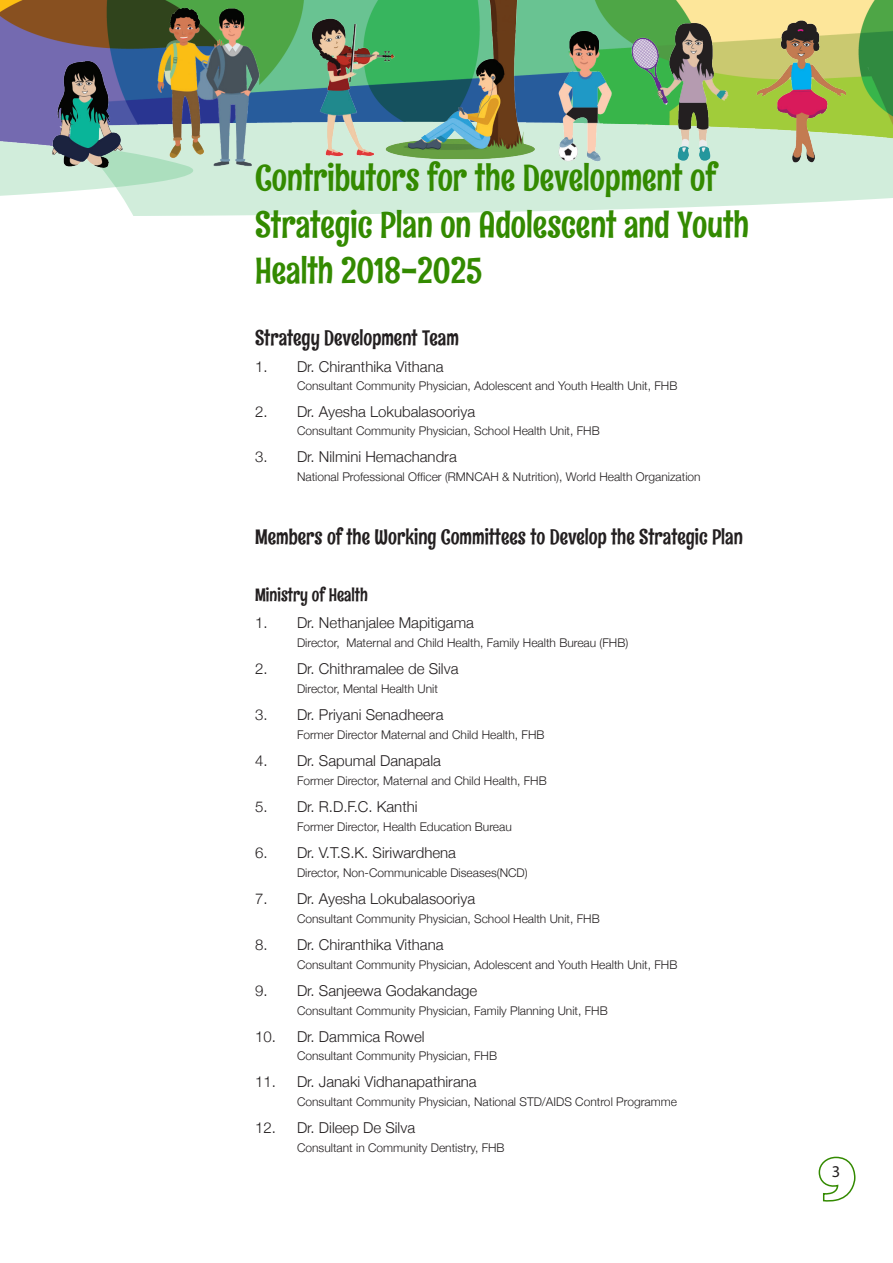
<style>
.page{position:relative;width:893px;height:1263px;background:#fff}
.page>*{position:absolute;margin:0;border:0;box-sizing:border-box;transform-origin:0 0}
.t1{font:36px/46.5px "Rum Raisin";color:#338a00}
.t2{font:21px "Rum Raisin";color:#231f20}
.t3{font:18px "Rum Raisin";color:#231f20}
.t4{font:16.5px "Myriad Pro";color:#231f20}
.t5{font:300 15px "Helvetica Neue";color:#231f20}
.t6{font:300 12px "Helvetica Neue";color:#231f20}
</style>
<div class="page">
<svg style="left:818px;top:1156px;width:38px;height:46px"></svg>
<svg style="left:122px;top:150px;width:771px;height:66px;background:#d7efdf"></svg>
<svg style="left:0;top:150px;width:195px;height:46px;background:#d0ecda"></svg>
<img style="left:0;top:0;width:893px;height:150px">
<img style="left:39px;top:0;width:806px;height:173px">
<p class="t1" style="left:255px;top:155px;width:495px">Contributors for the Development of<br>Strategic Plan on Adolescent and Youth<br>Health 2018-2025</p>
<p class="t2" style="left:255px;top:324px;width:205px">Strategy Development Team</p>
<p class="t5" style="left:255px;top:357px;width:190px">1. Dr. Chiranthika Vithana</p>
<p class="t6" style="left:297px;top:378px;width:382px">Consultant Community Physician, Adolescent and Youth Health Unit, FHB</p>
<p class="t5" style="left:255px;top:402px;width:222px">2. Dr. Ayesha Lokubalasooriya</p>
<p class="t6" style="left:297px;top:423px;width:304px">Consultant Community Physician, School Health Unit, FHB</p>
<p class="t5" style="left:255px;top:447px;width:203px">3. Dr. Nilmini Hemachandra</p>
<p class="t6" style="left:297px;top:469px;width:405px">National Professional Officer (RMNCAH &amp; Nutrition), World Health Organization</p>
<p class="t2" style="left:255px;top:523px;width:489px">Members of the Working Committees to Develop the Strategic Plan</p>
<p class="t3" style="left:255px;top:584px;width:114px">Ministry of Health</p>
<p class="t5" style="left:255px;top:614px;width:220px">1. Dr. Nethanjalee Mapitigama</p>
<p class="t6" style="left:297px;top:636px;width:333px">Director, Maternal and Child Health, Family Health Bureau (FHB)</p>
<p class="t5" style="left:255px;top:660px;width:205px">2. Dr. Chithramalee de Silva</p>
<p class="t6" style="left:297px;top:681px;width:142px">Director, Mental Health Unit</p>
<p class="t5" style="left:255px;top:706px;width:190px">3. Dr. Priyani Senadheera</p>
<p class="t6" style="left:297px;top:727px;width:249px">Former Director Maternal and Child Health, FHB</p>
<p class="t5" style="left:255px;top:751px;width:187px">4. Dr. Sapumal Danapala</p>
<p class="t6" style="left:297px;top:773px;width:251px">Former Director, Maternal and Child Health, FHB</p>
<p class="t5" style="left:255px;top:797px;width:164px">5. Dr. R.D.F.C. Kanthi</p>
<p class="t6" style="left:297px;top:819px;width:216px">Former Director, Health Education Bureau</p>
<p class="t5" style="left:255px;top:843px;width:202px">6. Dr. V.T.S.K. Siriwardhena</p>
<p class="t6" style="left:297px;top:865px;width:232px">Director, Non-Communicable Diseases(NCD)</p>
<p class="t5" style="left:255px;top:889px;width:222px">7. Dr. Ayesha Lokubalasooriya</p>
<p class="t6" style="left:297px;top:911px;width:304px">Consultant Community Physician, School Health Unit, FHB</p>
<p class="t5" style="left:255px;top:935px;width:190px">8. Dr. Chiranthika Vithana</p>
<p class="t6" style="left:297px;top:957px;width:382px">Consultant Community Physician, Adolescent and Youth Health Unit, FHB</p>
<p class="t5" style="left:255px;top:981px;width:224px">9. Dr. Sanjeewa Godakandage</p>
<p class="t6" style="left:297px;top:1003px;width:312px">Consultant Community Physician, Family Planning Unit, FHB</p>
<p class="t5" style="left:255px;top:1027px;width:171px">10. Dr. Dammica Rowel</p>
<p class="t6" style="left:297px;top:1049px;width:202px">Consultant Community Physician, FHB</p>
<p class="t5" style="left:255px;top:1073px;width:223px">11. Dr. Janaki Vidhanapathirana</p>
<p class="t6" style="left:297px;top:1095px;width:381px">Consultant Community Physician, National STD/AIDS Control Programme</p>
<p class="t5" style="left:255px;top:1119px;width:162px">12. Dr. Dileep De Silva</p>
<p class="t6" style="left:297px;top:1140px;width:209px">Consultant in Community Dentistry, FHB</p>
<h3 class="t4" style="left:832px;top:1161px;width:10px">3</h3>
</div>
